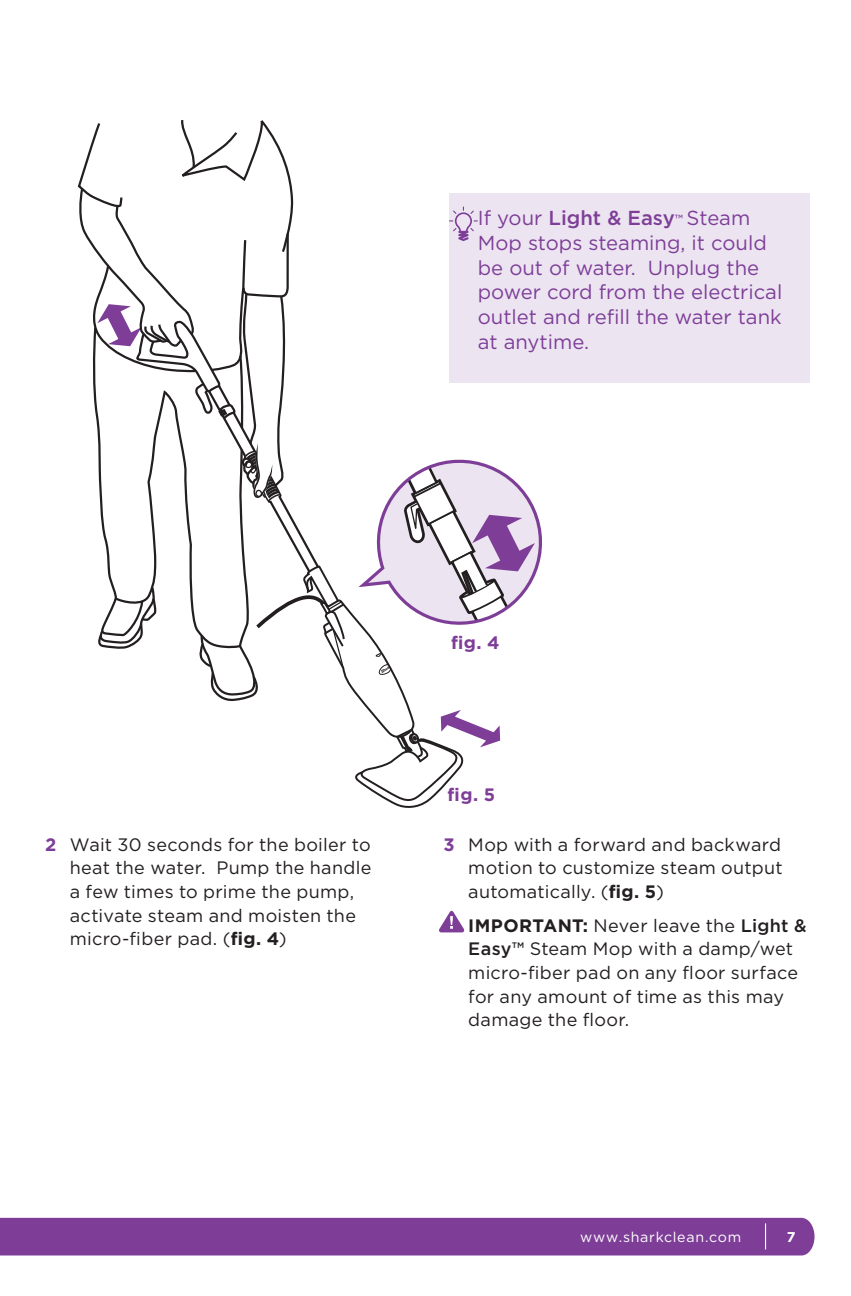
<style>
.page{position:relative;width:851px;height:1296px;background:#fff}
.page>*{position:absolute;margin:0;border:0;box-sizing:border-box;transform-origin:0 0}
.t1{font:20.25px/24.8px "Gotham";color:#7e3e98}
.t2{font:18px/23.6px "Gotham";letter-spacing:.015em;color:#231f20}
.t3{font:700 18px "Gotham";color:#7e3e98}
.t4{font:14.17px "Gotham";letter-spacing:.05em;color:#fff}
.t5{font:700 14.17px "Gotham";color:#fff}
.s1{font-weight:500}
.s2{font-weight:500;font-size:11.7px}
.s3{font-weight:700;color:#7e3e98}
.s4{font-weight:700}
</style>
<div class="page">
<div style="left:0;top:1218px;width:814px;height:38px;background:#7e3e98"></div>
<div style="left:449px;top:193px;width:360px;height:190px;background:#ece5f1"></div>
<svg style="left:439px;top:910px;width:25px;height:22px"></svg>
<svg style="left:77px;top:120px;width:465px;height:688px"></svg>
<p class="t1" style="left:478px;top:205px;width:306px">If your <span class="s1">Light &amp; Easy</span><span class="s2">™</span> Steam<br>Mop stops steaming, it could be out of water. Unplug the power cord from the electrical outlet and refill the water tank at anytime.</p>
<p class="t3" style="left:451px;top:633px;width:50px">fig. 4</p>
<p class="t3" style="left:447px;top:784px;width:49px">fig. 5</p>
<p class="t2" style="left:70px;top:832px;width:303px;text-indent:-25px"><span class="s3">2</span> Wait 30 seconds for the boiler to heat the water. Pump the handle a few times to prime the pump, activate steam and moisten the micro-fiber pad. (<span class="s4">fig. 4</span>)</p>
<p class="t2" style="left:468px;top:832px;width:316px;text-align:justify;text-indent:-25px"><span class="s3">3</span> Mop with a forward and backward motion to customize steam output automatically. (<span class="s4">fig. 5</span>)</p>
<p class="t2" style="left:468px;top:913px;width:340px"><span class="s4">IMPORTANT:</span> Never leave the <span class="s1">Light &amp;<br>Easy™</span> Steam Mop with a damp/wet micro-fiber pad on any floor surface for any amount of time as this may damage the floor.</p>
<p class="t4" style="left:580px;top:1229px;width:163px">www.sharkclean.com</p>
<p class="t5" style="left:787px;top:1229px;width:10px">7</p>
</div>
